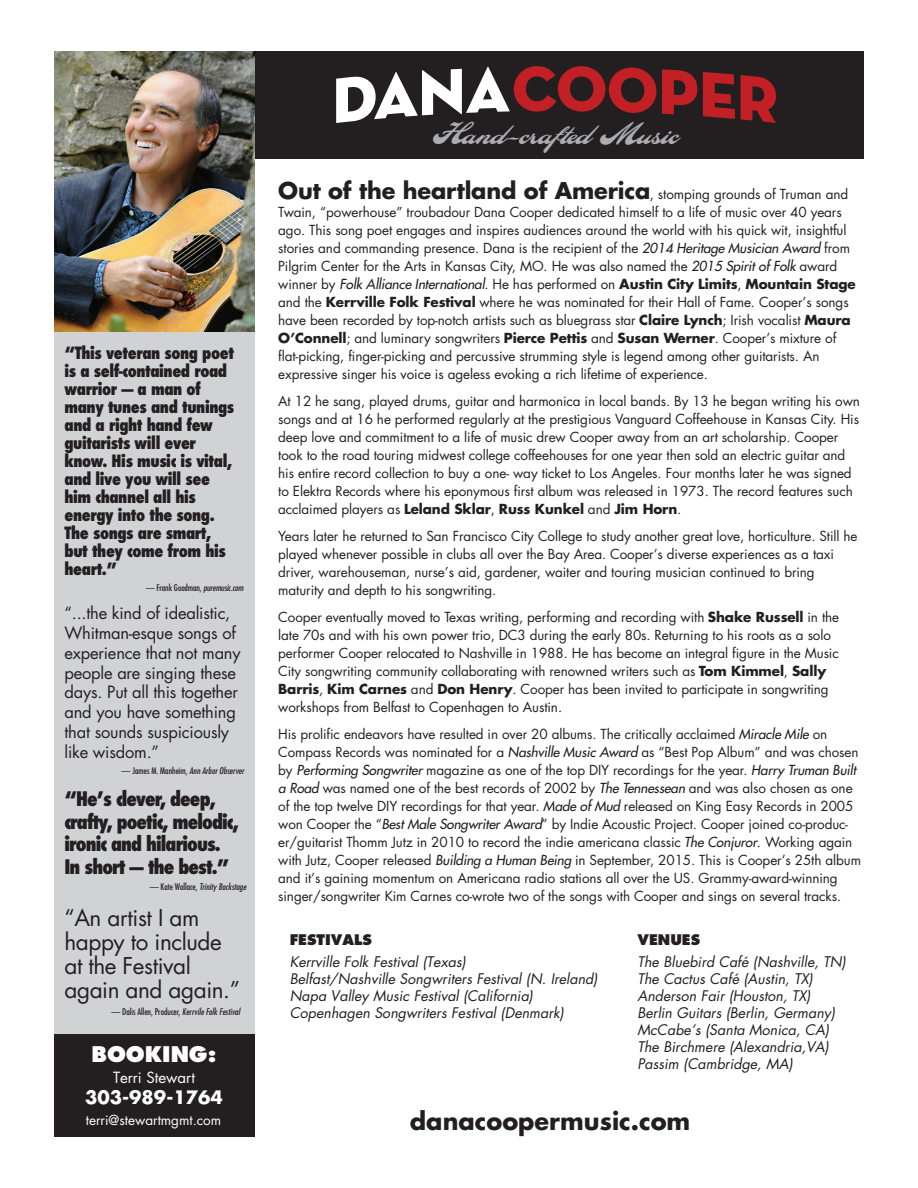
<style>
.page{position:relative;width:918px;height:1188px;background:#fff}
.page>*{position:absolute;margin:0;border:0;box-sizing:border-box;transform-origin:0 0}
.t1{font:37.5px "LHF Ballpark Script";letter-spacing:-.01em;color:#acadb1}
.t2{font:700 24px "Futura";color:#231f20}
.t3{font:22.5px/24px "Futura";letter-spacing:-.02em;color:#231f20}
.t4{font:800 21px "Futura";color:#fff}
.t5{font:800 condensed 19.5px/22.5px "Futura";letter-spacing:-.045em;color:#231f20}
.t6{font:700 18px "Futura";color:#fff}
.t7{font:800 condensed 16.5px/18px "Futura";letter-spacing:-.025em;color:#231f20}
.t8{font:16.5px/19.8px "Futura";letter-spacing:-.01em;color:#231f20}
.t9{font:15px "Futura";color:#fff}
.t10{font:italic 14.25px/17.1px "Futura";color:#231f20}
.t11{font:800 14.25px "Futura";color:#231f20}
.t12{font:13.5px/18px "Futura";letter-spacing:-.005em;color:#231f20}
.t13{font:13.5px "Futura";color:#fff}
.t14{font:condensed 9px "Futura";color:#231f20}
.t15{font:italic condensed 9px "Futura";color:#231f20}
.s1{font-style:italic}
.s2{font-style:normal}
.s3{font-weight:700;font-size:22.5px}
.s4{font-weight:700}
</style>
<div class="page">
<div style="left:54px;top:1034px;width:200px;height:103px;background:#231f20"></div>
<div style="left:54px;top:324px;width:200px;height:710px;background:#d1d2d4"></div>
<div style="left:54px;top:51px;width:810px;height:107px;background:#231f20"></div>
<img style="left:54px;top:51px;width:200px;height:280px">
<svg style="left:336px;top:66px;width:320px;height:57px"></svg>
<svg style="left:662px;top:69px;width:35px;height:45px"></svg>
<svg style="left:703px;top:72px;width:32px;height:47px"></svg>
<svg style="left:741px;top:75px;width:35px;height:48px"></svg>
<p class="t7" style="left:64px;top:344px;width:171px">“This veteran song poet is a self-contained road warrior — a man of many tunes and tunings and a right hand few guitarists will ever know. His music is vital, and live you will see him channel all his energy into the song.<br>The songs are smart, but they come from his heart.”</p>
<p class="t14" style="left:146px;top:582px;width:99px">— Frank Goodman, <span class="s1">puremusic.com</span></p>
<p class="t8" style="left:65px;top:603px;width:178px">“...the kind of idealistic,<br>Whitman-esque songs of experience that not many people are singing these days. Put all this together and you have something that sounds suspiciously like wisdom.”</p>
<p class="t14" style="left:122px;top:765px;width:124px">— James M. Manheim, <span class="s1">Ann Arbor Observer</span></p>
<h3 class="t5" style="left:64px;top:788px;width:176px">“Heʼs clever, deep, crafty, poetic, melodic, ironic and hilarious.<br>In short — the best.”</h3>
<p class="t15" style="left:150px;top:881px;width:98px"><span class="s2">— Kate Wallace,</span> Trinity Backstage</p>
<h3 class="t3" style="left:65px;top:905px;width:177px">“An artist I am happy to include at the Festival again and again.”</h3>
<p class="t14" style="left:111px;top:1006px;width:130px">— Dalis Allen, Producer, <span class="s1">Kerrvile Folk Festival</span></p>
<h3 class="t4" style="left:92px;top:1041px;width:126px">BOOKING:</h3>
<p class="t9" style="left:113px;top:1067px;width:83px">Terri Stewart</p>
<h3 class="t6" style="left:85px;top:1085px;width:139px">303-989-1764</h3>
<p class="t13" style="left:86px;top:1111px;width:137px">terri@stewartmgmt.com</p>
<h1 class="t1" style="left:433px;top:116px;width:245px">Hand-crafted Music</h1>
<p class="t12" style="left:278px;top:185px;width:579px"><span class="s3">Out of the heartland of America</span>, stomping grounds of Truman and Twain, “powerhouse” troubadour Dana Cooper dedicated himself to a life of music over 40 years ago. This song poet engages and inspires audiences around the world with his quick wit, insightful stories and commanding presence. Dana is the recipient of the <span class="s1">2014 Heritage Musician Award</span> from Pilgrim Center for the Arts in Kansas City, MO. He was also named the <span class="s1">2015 Spirit of Folk</span> award winner by <span class="s1">Folk Alliance International</span>. He has performed on <span class="s4">Austin City Limits</span>, <span class="s4">Mountain Stage </span>and the <span class="s4">Kerrville Folk Festival</span> where he was nominated for their Hall of Fame. Cooper’s songs have been recorded by top-notch artists such as bluegrass star <span class="s4">Claire Lynch</span>; Irish vocalist <span class="s4">Maura O’Connell</span>; and luminary songwriters <span class="s4">Pierce Pettis</span> and <span class="s4">Susan Werner</span>. Cooper’s mixture of flat-picking, finger-picking and percussive strumming style is legend among other guitarists. An expressive singer his voice is ageless evoking a rich lifetime of experience.</p>
<p class="t12" style="left:278px;top:392px;width:583px">At 12 he sang, played drums, guitar and harmonica in local bands. By 13 he began writing his own songs and at 16 he performed regularly at the prestigious Vanguard Coffeehouse in Kansas City. His deep love and commitment to a life of music drew Cooper away from an art scholarship. Cooper took to the road touring midwest college coffeehouses for one year then sold an electric guitar and his entire record collection to buy a one- way ticket to Los Angeles. Four months later he was signed to Elektra Records where his eponymous first album was released in 1973. The record features such acclaimed players as <span class="s4">Leland Sklar</span>, <span class="s4">Russ Kunkel</span> and <span class="s4">Jim Horn</span>.</p>
<p class="t12" style="left:278px;top:527px;width:581px">Years later he returned to San Francisco City College to study another great love, horticulture. Still he played whenever possible in clubs all over the Bay Area. Cooper’s diverse experiences as a taxi driver, warehouseman, nurse’s aid, gardener, waiter and touring musician continued to bring maturity and depth to his songwriting.</p>
<p class="t12" style="left:278px;top:608px;width:562px">Cooper eventually moved to Texas writing, performing and recording with <span class="s4">Shake Russell</span> in the late 70s and with his own power trio, DC3 during the early 80s. Returning to his roots as a solo performer Cooper relocated to Nashville in 1988. He has become an integral figure in the Music City songwriting community collaborating with renowned writers such as <span class="s4">Tom Kimmel</span>, <span class="s4">Sally Barris</span>, <span class="s4">Kim Carnes</span> and <span class="s4">Don Henry</span>. Cooper has been invited to participate in songwriting workshops from Belfast to Copenhagen to Austin.</p>
<p class="t12" style="left:278px;top:725px;width:584px">His prolific endeavors have resulted in over 20 albums. The critically acclaimed <span class="s1">Miracle Mile</span> on Compass Records was nominated for a <span class="s1">Nashville Music Award</span> as “Best Pop Album” and was chosen by <span class="s1">Performing Songwriter</span> magazine as one of the top DIY recordings for the year. <span class="s1">Harry Truman Built a Road</span> was named one of the best records of 2002 by <span class="s1">The Tennessean</span> and was also chosen as one of the top twelve DIY recordings for that year. <span class="s1">Made of Mud</span> released on King Easy Records in 2005 won Cooper the “<span class="s1">Best Male Songwriter Award</span>” by Indie Acoustic Project. Cooper joined co-produc&shy;er/guitarist Thomm Jutz in 2010 to record the indie americana classic <span class="s1">The Conjuror</span>. Working again with Jutz, Cooper released <span class="s1">Building a Human Being</span> in September, 2015. This is Cooper’s 25th album and it’s gaining momentum on Americana radio stations all over the US. Grammy-award-winning singer/songwriter Kim Carnes co-wrote two of the songs with Cooper and sings on several tracks.</p>
<p class="t11" style="left:290px;top:931px;width:84px">FESTIVALS</p>
<p class="t10" style="left:290px;top:953px;width:309px">Kerrville Folk Festival (Texas)<br>Belfast/Nashville Songwriters Festival (N. Ireland)<br>Napa Valley Music Festival (California)<br>Copenhagen Songwriters Festival (Denmark)</p>
<p class="t11" style="left:637px;top:931px;width:64px">VENUES</p>
<p class="t10" style="left:637px;top:953px;width:210px">The Bluebird Café (Nashville, TN)<br>The Cactus Café (Austin, TX)<br>Anderson Fair (Houston, TX)<br>Berlin Guitars (Berlin, Germany)<br>McCabe’s (Santa Monica, CA)<br>The Birchmere (Alexandria,VA)<br>Passim (Cambridge, MA)</p>
<h2 class="t2" style="left:410px;top:1104px;width:282px">danacoopermusic.com</h2>
</div>
